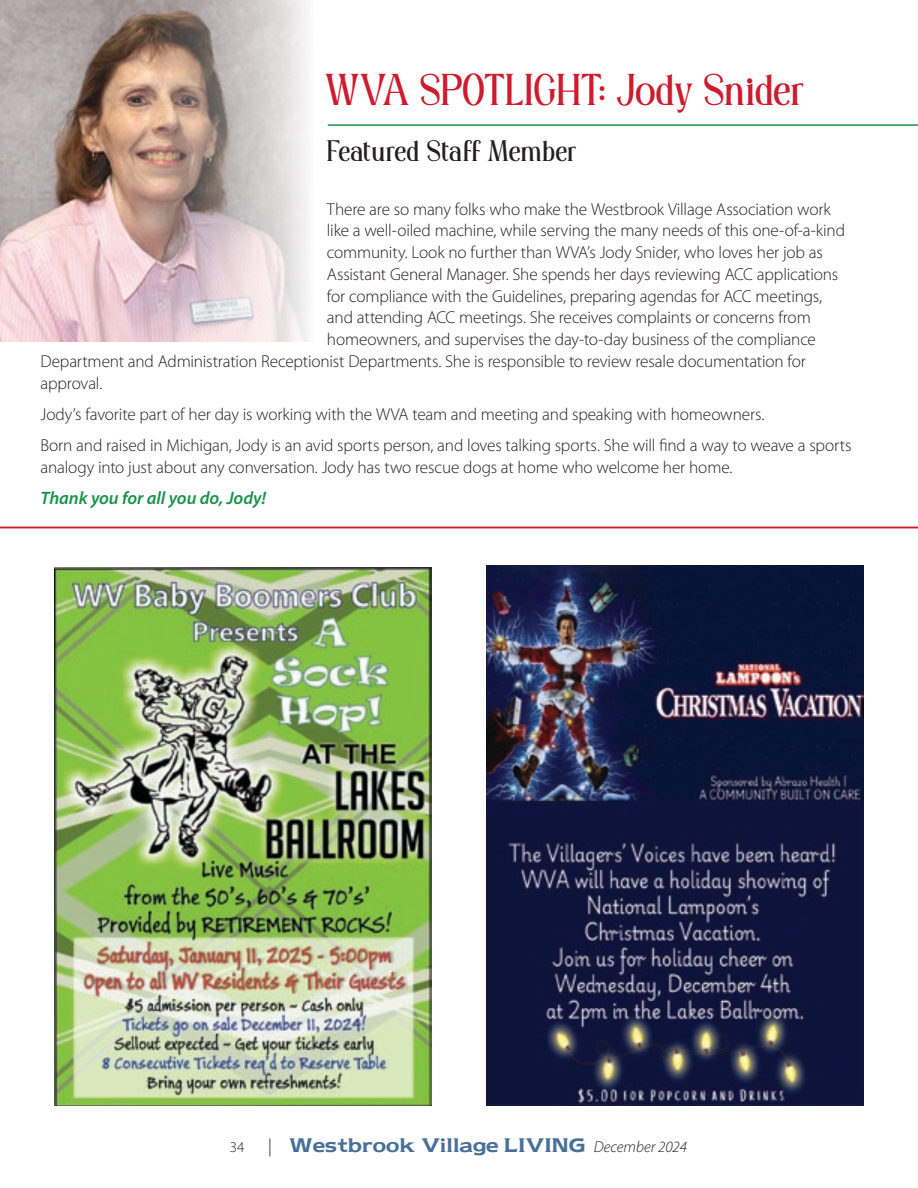
<style>
.page{position:relative;width:918px;height:1188px;background:#fff}
.page>*{position:absolute;margin:0;border:0;box-sizing:border-box;transform-origin:0 0}
.t1{font:45px "Violense";letter-spacing:-.005em;color:#cd1c2d}
.t2{font:30px "Violense";color:#231f20}
.t3{font:italic 600 18px "Myriad Pro";letter-spacing:-.005em;color:#179347}
.t4{font:300 17.25px/21.8px "Myriad Pro";letter-spacing:-.01em;color:#231f20}
.t5{font:700 16.5px "Newtext";color:#486f98}
.t6{font:300 15px "Myriad Pro";color:#231f20}
.s1{font-family:"Myriad Pro";font-weight:300;font-size:18px;color:#231f20}
.s2{font-family:"Myriad Pro";font-weight:300;font-style:italic;font-size:15.75px;color:#231f20}
</style>
<div class="page">
<img style="left:54px;top:567px;width:378px;height:539px">
<img style="left:486px;top:566px;width:378px;height:539px">
<img style="left:0;top:0;width:308px;height:341px">
<hr style="left:328px;top:124px;width:590px;height:2px;background:#179347">
<hr style="left:0;top:527px;width:918px;height:1px;background:#cd1c2d">
<p class="t1" style="left:326px;top:68px;width:479px">WVA SPOTLIGHT: Jody Snider</p>
<p class="t2" style="left:326px;top:136px;width:251px">Featured Staff Member</p>
<p class="t4" style="left:327px;top:198px;width:505px">There are so many folks who make the Westbrook Village Association work</p>
<p class="t4" style="left:327px;top:220px;width:520px">like a well-oiled machine, while serving the many needs of this one-of-a-kind</p>
<p class="t4" style="left:327px;top:241px;width:498px">community. Look no further than WVA’s Jody Snider, who loves her job as</p>
<p class="t4" style="left:327px;top:263px;width:513px">Assistant General Manager. She spends her days reviewing ACC applications</p>
<p class="t4" style="left:327px;top:285px;width:497px">for compliance with the Guidelines, preparing agendas for ACC meetings,</p>
<p class="t4" style="left:327px;top:307px;width:485px">and attending ACC meetings. She receives complaints or concerns from</p>
<p class="t4" style="left:327px;top:328px;width:491px">homeowners, and supervises the day-to-day business of the compliance</p>
<p class="t4" style="left:40px;top:350px;width:767px">Department and Administration Receptionist Departments. She is responsible to review resale documentation for</p>
<p class="t4" style="left:40px;top:372px;width:63px">approval.</p>
<p class="t4" style="left:40px;top:403px;width:726px">Jody’s favorite part of her day is working with the WVA team and meeting and speaking with homeowners.</p>
<p class="t4" style="left:40px;top:434px;width:813px">Born and raised in Michigan, Jody is an avid sports person, and loves talking sports. She will find a way to weave a sports analogy into just about any conversation. Jody has two rescue dogs at home who welcome her home.</p>
<p class="t3" style="left:40px;top:486px;width:227px">Thank you for all you do, Jody!</p>
<p class="t6" style="left:230px;top:1138px;width:16px">34</p>
<p class="t5" style="left:268px;top:1134px;width:420px"><span class="s1">|</span> Westbrook Village LIVING <span class="s2">December 2024</span></p>
</div>
